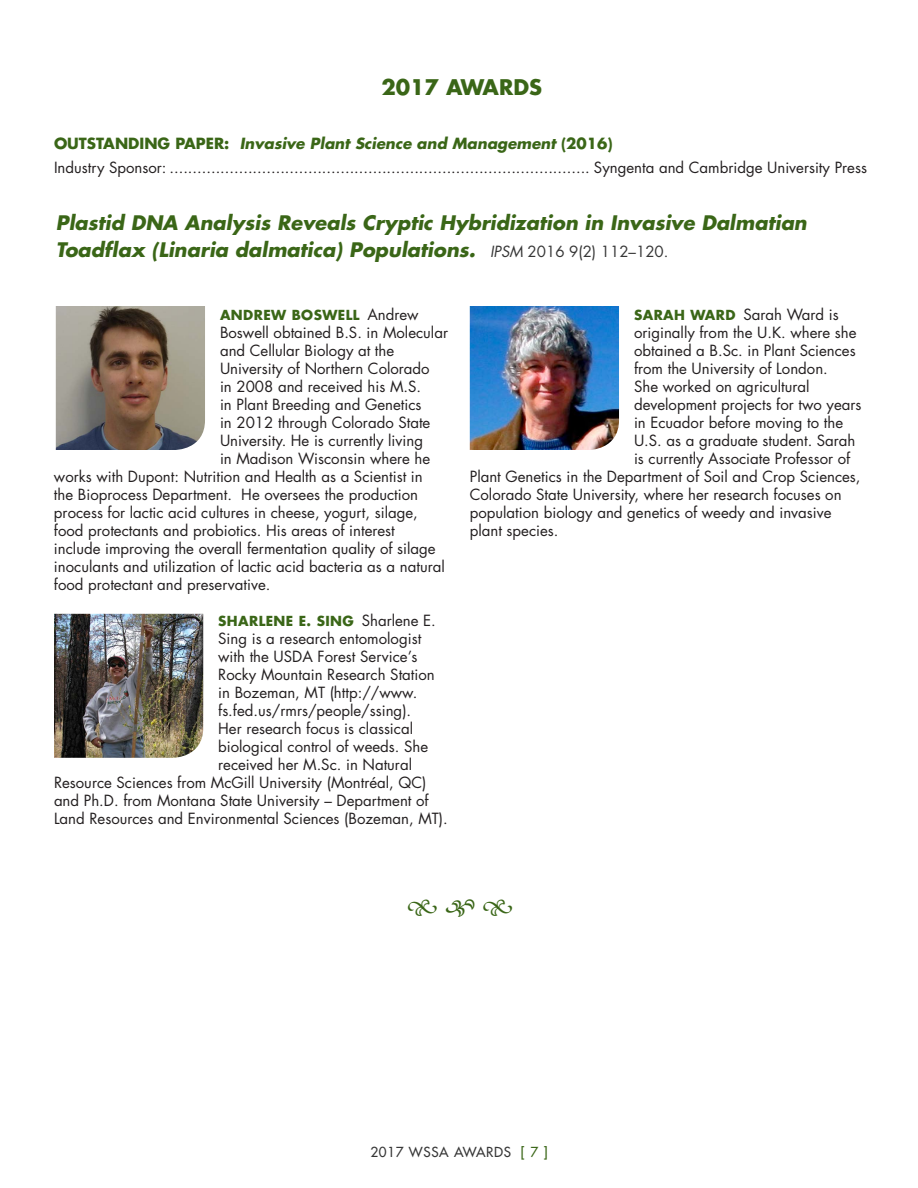
<style>
.page{position:relative;width:918px;height:1188px;background:#fff}
.page>*{position:absolute;margin:0;border:0;box-sizing:border-box;transform-origin:0 0}
.t1{font:700 21px "Futura Std";color:#3a6617}
.t2{font:italic 700 19.5px/27px "Futura Std";color:#3a6617}
.t3{font:15px/24px "Futura Std";color:#231f20}
.t4{font:700 13.5px "Futura Std";letter-spacing:.03em;color:#3a6617}
.t5{font:500 13.5px "Futura Std";letter-spacing:.05em;color:#363636}
.s1{font-weight:700;color:#3a6617}
.s2{font-weight:700;font-style:italic;color:#3a6617}
.s3{font-weight:400;font-size:15px;color:#363636}
.s4{font-weight:400;font-style:normal;font-size:15px;color:#363636}
.s5{font-weight:400;font-size:15px;color:#231f20}
.s6{font-weight:700;font-size:13.5px;color:#3a6617}
.s7{color:#3a6617}
</style>
<div class="page">
<img style="left:56px;top:306px;width:149px;height:144px">
<img style="left:54px;top:614px;width:149px;height:144px">
<img style="left:470px;top:306px;width:149px;height:144px">
<h1 class="t1" style="left:381px;top:73px;width:162px">2017 AWARDS</h1>
<p class="t3" style="left:54px;top:131px;width:814px"><span class="s1">OUTSTANDING PAPER:</span> <span class="s2">Invasive Plant Science and Management</span> <span class="s1">(2016)<br></span>Industry Sponsor: ........................................................................................... Syngenta and Cambridge University Press</p>
<h2 class="t2" style="left:56px;top:210px;width:753px">Plastid DNA Analysis Reveals Cryptic Hybridization in Invasive Dalmatian<br>Toadflax (Linaria dalmatica) Populations. <span class="s3">IPSM</span> <span class="s4">2016 9(2) 112–120.</span></h2>
<p class="t4" style="left:220px;top:306px;width:200px">ANDREW BOSWELL <span class="s5">Andrew</span></p>
<p class="t3" style="left:220px;top:321px;width:229px">Boswell obtained B.S. in Molecular</p>
<p class="t3" style="left:220px;top:339px;width:176px">and Cellular Biology at the</p>
<p class="t3" style="left:220px;top:357px;width:211px">University of Northern Colorado</p>
<p class="t3" style="left:220px;top:375px;width:203px">in 2008 and received his M.S.</p>
<p class="t3" style="left:220px;top:393px;width:203px">in Plant Breeding and Genetics</p>
<p class="t3" style="left:220px;top:411px;width:212px">in 2012 through Colorado State</p>
<p class="t3" style="left:220px;top:429px;width:205px">University. He is currently living</p>
<p class="t3" style="left:220px;top:447px;width:212px">in Madison Wisconsin where he</p>
<p class="t3" style="left:54px;top:465px;width:370px">works with Dupont: Nutrition and Health as a Scientist in</p>
<p class="t3" style="left:54px;top:483px;width:366px">the Bioprocess Department. He oversees the production</p>
<p class="t3" style="left:54px;top:501px;width:365px">process for lactic acid cultures in cheese, yogurt, silage,</p>
<p class="t3" style="left:54px;top:519px;width:342px">food protectants and probiotics. His areas of interest</p>
<p class="t3" style="left:54px;top:537px;width:383px">include improving the overall fermentation quality of silage</p>
<p class="t3" style="left:54px;top:555px;width:392px">inoculants and utilization of lactic acid bacteria as a natural</p>
<p class="t3" style="left:54px;top:573px;width:218px">food protectant and preservative.</p>
<p class="t4" style="left:218px;top:612px;width:219px">SHARLENE E. SING <span class="s5">Sharlene E.</span></p>
<p class="t3" style="left:218px;top:627px;width:205px">Sing is a research entomologist</p>
<p class="t3" style="left:218px;top:645px;width:201px">with the USDA Forest Service’s</p>
<p class="t3" style="left:218px;top:663px;width:218px">Rocky Mountain Research Station</p>
<p class="t3" style="left:218px;top:681px;width:201px">in Bozeman, MT (http://www.</p>
<p class="t3" style="left:218px;top:699px;width:195px">fs.fed.us/rmrs/people/ssing).</p>
<p class="t3" style="left:218px;top:717px;width:196px">Her research focus is classical</p>
<p class="t3" style="left:218px;top:735px;width:211px">biological control of weeds. She</p>
<p class="t3" style="left:218px;top:753px;width:195px">received her M.Sc. in Natural</p>
<p class="t3" style="left:54px;top:771px;width:374px">Resource Sciences from McGill University (Montréal, QC)</p>
<p class="t3" style="left:54px;top:789px;width:376px">and Ph.D. from Montana State University – Department of</p>
<p class="t3" style="left:54px;top:807px;width:395px">Land Resources and Environmental Sciences (Bozeman, MT).</p>
<p class="t3" style="left:634px;top:303px;width:206px"><span class="s6">SARAH WARD</span> Sarah Ward is</p>
<p class="t3" style="left:634px;top:321px;width:224px">originally from the U.K. where she</p>
<p class="t3" style="left:634px;top:339px;width:223px">obtained a B.Sc. in Plant Sciences</p>
<p class="t3" style="left:634px;top:357px;width:195px">from the University of London.</p>
<p class="t3" style="left:634px;top:375px;width:177px">She worked on agricultural</p>
<p class="t3" style="left:634px;top:393px;width:229px">development projects for two years</p>
<p class="t3" style="left:634px;top:411px;width:211px">in Ecuador before moving to the</p>
<p class="t3" style="left:634px;top:429px;width:223px">U.S. as a graduate student. Sarah</p>
<p class="t3" style="left:634px;top:447px;width:218px">is currently Associate Professor of</p>
<p class="t3" style="left:470px;top:465px;width:392px">Plant Genetics in the Department of Soil and Crop Sciences,</p>
<p class="t3" style="left:470px;top:483px;width:373px">Colorado State University, where her research focuses on</p>
<p class="t3" style="left:470px;top:501px;width:363px">population biology and genetics of weedy and invasive</p>
<p class="t3" style="left:470px;top:519px;width:90px">plant species.</p>
<p class="t5" style="left:370px;top:1143px;width:179px">2017 WSSA AWARDS <span class="s7">[ 7 ]</span></p>
</div>
